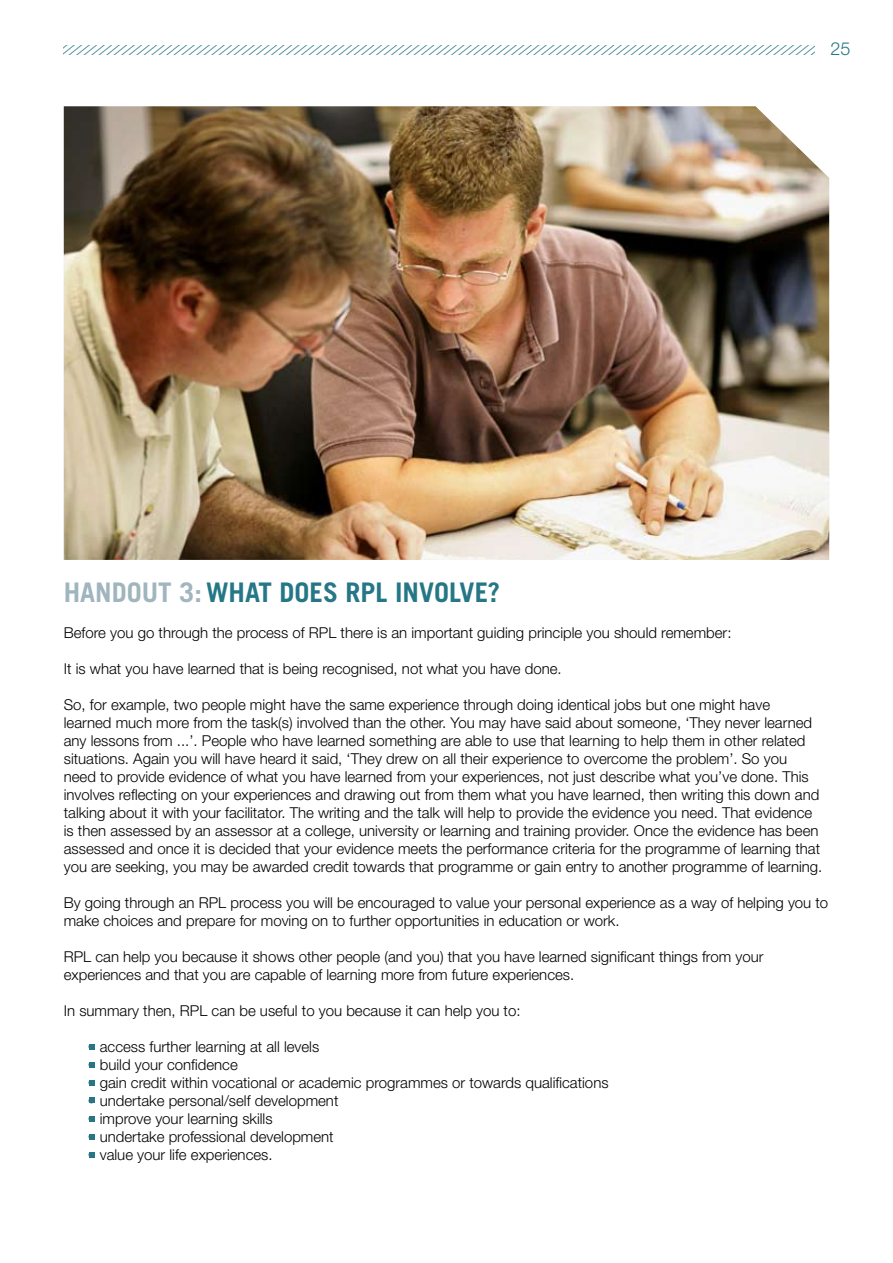
<style>
.page{position:relative;width:893px;height:1263px;background:#fff}
.page>*{position:absolute;margin:0;border:0;box-sizing:border-box;transform-origin:0 0}
.t1{font:700 27px "Trade Gothic LT Std";color:#257786}
.t2{font:italic 300 22.5px "Helvetica Neue LT Std";color:#257786}
.t3{font:300 15px/18px "Helvetica Neue LT Std";color:#000}
.s1{font-style:normal;font-size:18px}
.s2{color:#a0b5be}
</style>
<div class="page">
<svg style="left:89px;top:1044px;width:5px;height:6px"></svg>
<svg style="left:89px;top:1062px;width:5px;height:5px"></svg>
<svg style="left:89px;top:1080px;width:5px;height:5px"></svg>
<svg style="left:89px;top:1098px;width:5px;height:5px"></svg>
<svg style="left:89px;top:1116px;width:5px;height:5px"></svg>
<svg style="left:89px;top:1134px;width:5px;height:5px"></svg>
<svg style="left:89px;top:1152px;width:5px;height:5px"></svg>
<img style="left:64px;top:106px;width:765px;height:454px">
<h2 class="t2" style="left:-3px;top:37px;width:855px">///////////////////////////////////////////////////////////////////////////////////////////////////////////////<span class="s1">2 5</span></h2>
<h1 class="t1" style="left:64px;top:576px;width:438px"><span class="s2">HANDOUT 3:</span> WHAT DOES RPL INVOLVE?</h1>
<p class="t3" style="left:64px;top:623px;width:669px">Before you go through the process of RPL there is an important guiding principle you should remember:</p>
<p class="t3" style="left:64px;top:659px;width:499px">It is what you have learned that is being recognised, not what you have done.</p>
<p class="t3" style="left:64px;top:695px;width:760px">So, for example, two people might have the same experience through doing identical jobs but one might have<br>learned much more from the task(s) involved than the other. You may have said about someone, ‘They never learned any lessons from ...’. People who have learned something are able to use that learning to help them in other related situations. Again you will have heard it said, ‘They drew on all their experience to overcome the problem’. So you need to provide evidence of what you have learned from your experiences, not just describe what you’ve done. This involves reflecting on your experiences and drawing out from them what you have learned, then writing this down and talking about it with your facilitator. The writing and the talk will help to provide the evidence you need. That evidence is then assessed by an assessor at a college, university or learning and training provider. Once the evidence has been assessed and once it is decided that your evidence meets the performance criteria for the programme of learning that you are seeking, you may be awarded credit towards that programme or gain entry to another programme of learning.</p>
<p class="t3" style="left:64px;top:893px;width:766px">By going through an RPL process you will be encouraged to value your personal experience as a way of helping you to make choices and prepare for moving on to further opportunities in education or work.</p>
<p class="t3" style="left:64px;top:947px;width:701px">RPL can help you because it shows other people (and you) that you have learned significant things from your experiences and that you are capable of learning more from future experiences.</p>
<p class="t3" style="left:64px;top:1001px;width:458px">In summary then, RPL can be useful to you because it can help you to:</p>
<p class="t3" style="left:88px;top:1037px;width:233px">• access further learning at all levels</p>
<p class="t3" style="left:88px;top:1055px;width:152px">• build your confidence</p>
<p class="t3" style="left:88px;top:1073px;width:522px">• gain credit within vocational or academic programmes or towards qualifications</p>
<p class="t3" style="left:88px;top:1091px;width:252px">• undertake personal/self development</p>
<p class="t3" style="left:88px;top:1109px;width:186px">• improve your learning skills</p>
<p class="t3" style="left:88px;top:1127px;width:247px">• undertake professional development</p>
<p class="t3" style="left:88px;top:1145px;width:186px">• value your life experiences.</p>
</div>
